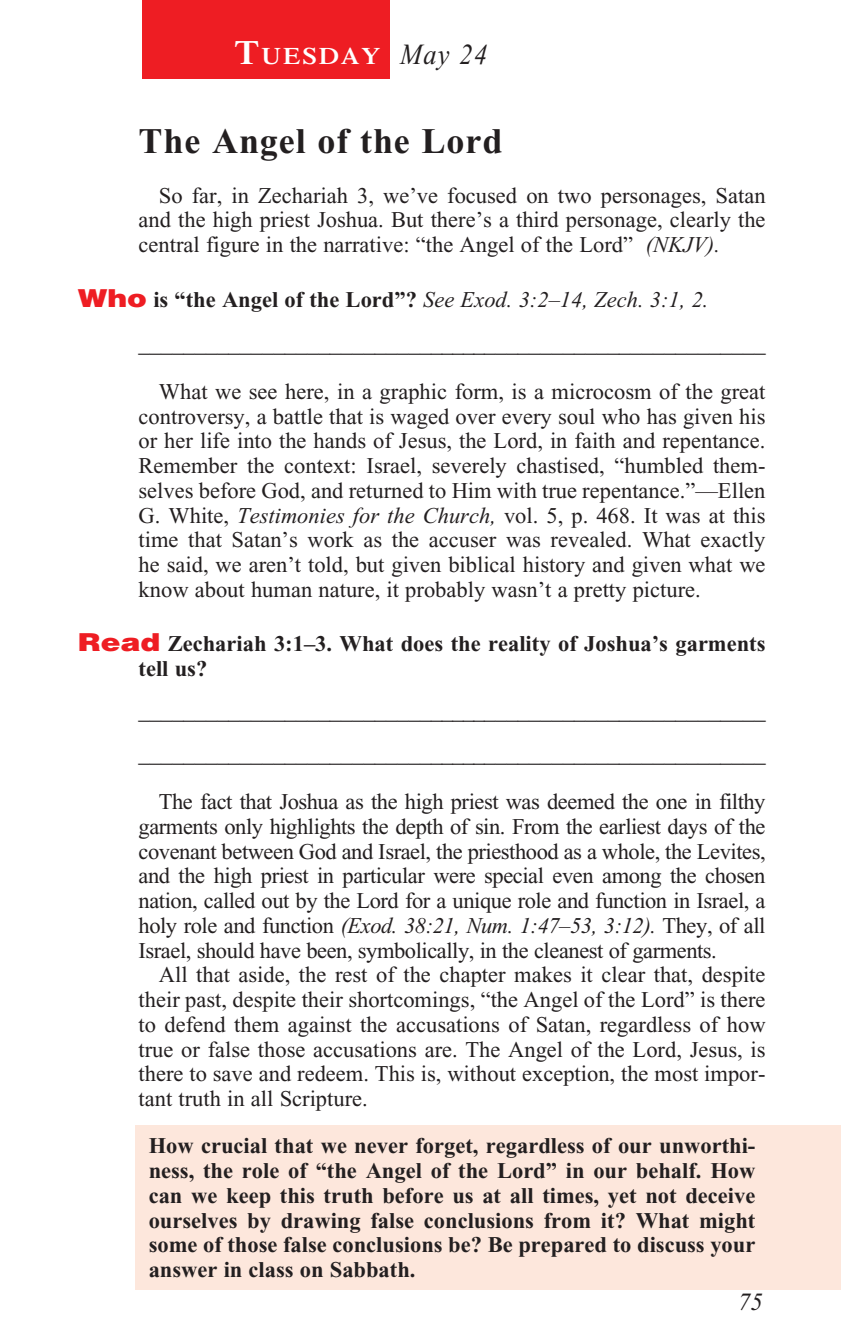
<style>
.page{position:relative;width:841px;height:1337px;background:#fff}
.page>*{position:absolute;margin:0;border:0;box-sizing:border-box;transform-origin:0 0}
._01-Daily_head{font:700 36px "Times New Roman";letter-spacing:.025em;color:#231f20}
._00-Month-Day{font:italic 29.25px "Times New Roman";color:#231f20;scale:.9 1}
.t1{font:italic 24.75px "Times New Roman";color:#231f20}
.t2{font:600 23.62px "Times";letter-spacing:.07em;color:#fff;scale:1.1 1}
._4-Body_Copy{font:22.5px/24.8px "Times New Roman";color:#231f20;text-align:justify}
.x-screened_box-text{font:700 22.5px/24.8px "Times New Roman";color:#231f20;text-align:justify}
._6-question{font:700 22.5px/24.8px "Times New Roman";color:#231f20}
._6-question-2{font:italic 22.5px "Times New Roman";color:#231f20}
.s1{font-size:33.75px}
.s2{font-style:italic}
.s3{font-family:"Helvetica";font-weight:900;font-style:normal;font-size:24.75px;color:#ee1d23}
.s4{font-weight:700;font-style:normal}
.s5{font-family:"Helvetica";font-weight:900;font-size:24.75px;color:#ee1d23}
</style>
<div class="page">
<div style="left:135px;top:1125px;width:705px;height:164px;background:#fde7dc"></div>
<div style="left:142px;top:0;width:247px;height:79px;background:#ee1d23"></div>
<p class="t2" style="left:234px;top:42px;width:134px"><span class="s1">T</span>UESDAY</p>
<p class="_00-Month-Day" style="left:400px;top:39px;width:98px">May 24</p>
<p class="_01-Daily_head" style="left:138px;top:121px;width:365px">The Angel of the Lord</p>
<p class="_4-Body_Copy" style="left:138px;top:183px;width:628px;text-indent:20px">So far, in Zechariah 3, we’ve focused on two personages, Satan and the high priest Joshua. But there’s a third personage, clearly the central figure in the narrative: “the Angel of the Lord” <span class="s2">(NKJV).</span></p>
<p class="_6-question-2" style="left:78px;top:287px;width:632px"><span class="s3">Who</span> <span class="s4">is “the Angel of the Lord”?</span> See Exod. 3:2–14, Zech. 3:1, 2.</p>
<p class="_4-Body_Copy" style="left:138px;top:332px;width:628px">________________________________________________________</p>
<p class="_4-Body_Copy" style="left:138px;top:379px;width:628px;text-indent:20px">What we see here, in a graphic form, is a microcosm of the great controversy, a battle that is waged over every soul who has given his or her life into the hands of Jesus, the Lord, in faith and repentance.<br>Remember the context: Israel, severely chastised, “humbled them&shy;selves before God, and returned to Him with true repentance.”—Ellen G. White, <span class="s2">Testimonies for the Church,</span> vol. 5, p. 468. It was at this time that Satan’s work as the accuser was revealed. What exactly he said, we aren’t told, but given biblical history and given what we know about human nature, it probably wasn’t a pretty picture.</p>
<p class="_6-question" style="left:138px;top:631px;width:628px;text-indent:-61px"><span class="s5">Read</span> Zechariah 3:1–3. What does the reality of Joshua’s garments tell us?</p>
<p class="_4-Body_Copy" style="left:138px;top:699px;width:628px">________________________________________________________</p>
<p class="_4-Body_Copy" style="left:138px;top:742px;width:628px">________________________________________________________</p>
<p class="_4-Body_Copy" style="left:138px;top:789px;width:628px;text-indent:20px">The fact that Joshua as the high priest was deemed the one in filthy garments only highlights the depth of sin. From the earliest days of the covenant between God and Israel, the priesthood as a whole, the Levites, and the high priest in particular were special even among the chosen nation, called out by the Lord for a unique role and function in Israel, a holy role and function <span class="s2">(Exod. 38:21, Num. 1:47–53, 3:12).</span> They, of all Israel, should have been, symbolically, in the cleanest of garments.</p>
<p class="_4-Body_Copy" style="left:138px;top:962px;width:628px;text-indent:20px">All that aside, the rest of the chapter makes it clear that, despite their past, despite their shortcomings, “the Angel of the Lord” is there to defend them against the accusations of Satan, regardless of how true or false those accusations are. The Angel of the Lord, Jesus, is there to save and redeem. This is, without exception, the most impor&shy;tant truth in all Scripture.</p>
<p class="x-screened_box-text" style="left:149px;top:1133px;width:608px">How crucial that we never forget, regardless of our unworthi&shy;ness, the role of “the Angel of the Lord” in our behalf. How can we keep this truth before us at all times, yet not deceive ourselves by drawing false conclusions from it? What might some of those false conclusions be? Be prepared to discuss your answer in class on Sabbath.</p>
<p class="t1" style="left:738px;top:1288px;width:26px">75</p>
</div>
